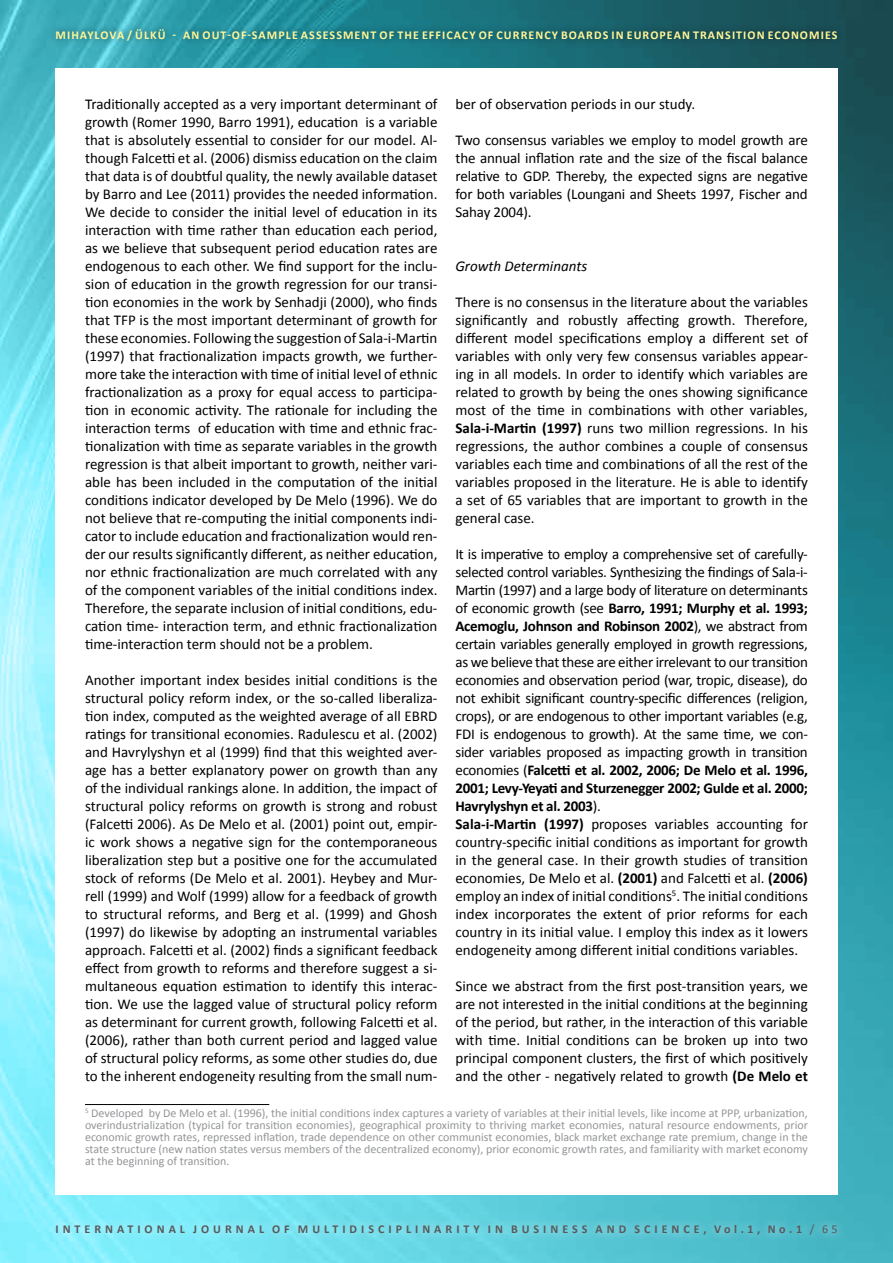
<style>
.page{position:relative;width:893px;height:1263px;background:#fff}
.page>*{position:absolute;margin:0;border:0;box-sizing:border-box;transform-origin:0 0}
.t1{font:15px/18px "Calibri";color:#000;text-align:justify}
.t2{font:italic 15px "Calibri";color:#000}
.t3{font:12px/12px "Calibri";color:#939598;text-align:justify}
.t4{font:700 12px "Calibri";letter-spacing:.09em;color:#fff799}
.t5{font:700 12px "Calibri";letter-spacing:.335em;color:#58595b}
.s1{font-weight:700}
.s2{font-weight:400}
</style>
<div class="page">
<img style="left:0;top:0;width:893px;height:1263px">
<div style="left:55px;top:68px;width:783px;height:1127px;background:#fff"></div>
<div style="left:47px;top:1217px;width:799px;height:27px;background:#fff;opacity:.75"></div>
<hr style="left:85px;top:1104px;width:184px;height:1px;background:#000">
<div style="left:49px;top:21px;width:795px;height:27px;background:#000;opacity:.5"></div>
<p class="t4" style="left:56px;top:27px;width:783px">MIHAYLOVA / ÜLKÜ - AN OUT-OF-SAMPLE ASSESSMENT OF THE EFFICACY OF CURRENCY BOARDS IN EUROPEAN TRANSITION ECONOMIES</p>
<p class="t1" style="left:85px;top:94px;width:354px">Traditionally accepted as a very important determinant of growth (Romer 1990, Barro 1991), education is a variable that is absolutely essential to consider for our model. Al&shy;though Falcetti et al. (2006) dismiss education on the claim that data is of doubtful quality, the newly available dataset by Barro and Lee (2011) provides the needed information.<br>We decide to consider the initial level of education in its interaction with time rather than education each period, as we believe that subsequent period education rates are endogenous to each other. We find support for the inclu&shy;sion of education in the growth regression for our transi&shy;tion economies in the work by Senhadji (2000), who finds that TFP is the most important determinant of growth for these economies. Following the suggestion of Sala-i-Martin (1997) that fractionalization impacts growth, we further&shy;more take the interaction with time of initial level of ethnic fractionalization as a proxy for equal access to participa&shy;tion in economic activity. The rationale for including the interaction terms of education with time and ethnic frac&shy;tionalization with time as separate variables in the growth regression is that albeit important to growth, neither vari&shy;able has been included in the computation of the initial conditions indicator developed by De Melo (1996). We do not believe that re-computing the initial components indi&shy;cator to include education and fractionalization would ren&shy;der our results significantly different, as neither education, nor ethnic fractionalization are much correlated with any of the component variables of the initial conditions index.<br>Therefore, the separate inclusion of initial conditions, edu&shy;cation time- interaction term, and ethnic fractionalization time-interaction term should not be a problem.</p>
<p class="t1" style="left:85px;top:670px;width:354px">Another important index besides initial conditions is the structural policy reform index, or the so-called liberaliza&shy;tion index, computed as the weighted average of all EBRD ratings for transitional economies. Radulescu et al. (2002) and Havrylyshyn et al (1999) find that this weighted aver&shy;age has a better explanatory power on growth than any of the individual rankings alone. In addition, the impact of structural policy reforms on growth is strong and robust (Falcetti 2006). As De Melo et al. (2001) point out, empir&shy;ic work shows a negative sign for the contemporaneous liberalization step but a positive one for the accumulated stock of reforms (De Melo et al. 2001). Heybey and Mur&shy;rell (1999) and Wolf (1999) allow for a feedback of growth to structural reforms, and Berg et al. (1999) and Ghosh (1997) do likewise by adopting an instrumental variables approach. Falcetti et al. (2002) finds a significant feedback effect from growth to reforms and therefore suggest a si&shy;multaneous equation estimation to identify this interac&shy;tion. We use the lagged value of structural policy reform as determinant for current growth, following Falcetti et al. (2006), rather than both current period and lagged value of structural policy reforms, as some other studies do, due to the inherent endogeneity resulting from the small num-</p>
<p class="t1" style="left:455px;top:94px;width:241px">ber of observation periods in our study.</p>
<p class="t1" style="left:455px;top:130px;width:354px">Two consensus variables we employ to model growth are the annual inflation rate and the size of the fiscal balance relative to GDP. Thereby, the expected signs are negative for both variables (Loungani and Sheets 1997, Fischer and Sahay 2004).</p>
<p class="t2" style="left:455px;top:257px;width:133px">Growth Determinants</p>
<p class="t1" style="left:455px;top:292px;width:354px">There is no consensus in the literature about the variables significantly and robustly affecting growth. Therefore, different model specifications employ a different set of variables with only very few consensus variables appear&shy;ing in all models. In order to identify which variables are related to growth by being the ones showing significance most of the time in combinations with other variables, <span class="s1">Sala-i-Martin (1997)</span> runs two million regressions. In his regressions, the author combines a couple of consensus variables each time and combinations of all the rest of the variables proposed in the literature. He is able to identify a set of 65 variables that are important to growth in the general case.</p>
<p class="t1" style="left:455px;top:544px;width:354px">It is imperative to employ a comprehensive set of carefully&shy;selected control variables. Synthesizing the findings of Sala-i-Martin (1997) and a large body of literature on determinants of economic growth (see <span class="s1">Barro, 1991; Murphy et al. 1993; Acemoglu, Johnson and Robinson 2002</span>), we abstract from certain variables generally employed in growth regressions, as we believe that these are either irrelevant to our transition economies and observation period (war, tropic, disease), do not exhibit significant country-specific differences (religion, crops), or are endogenous to other important variables (e.g, FDI is endogenous to growth). At the same time, we con&shy;sider variables proposed as impacting growth in transition economies (<span class="s1">Falcetti et al. 2002, 2006; De Melo et al. 1996, 2001; Levy-Yeyati and Sturzenegger 2002; Gulde et al. 2000; Havrylyshyn et al. 2003</span>).</p>
<p class="t1" style="left:455px;top:814px;width:354px"><span class="s1">Sala-i-Martin (1997)</span> proposes variables accounting for country-specific initial conditions as important for growth in the general case. In their growth studies of transition economies, De Melo et al. <span class="s1">(2001)</span> and Falcetti et al. <span class="s1">(2006) </span>employ an index of initial conditions<sup>5</sup>. The initial conditions index incorporates the extent of prior reforms for each country in its initial value. I employ this index as it lowers endogeneity among different initial conditions variables.</p>
<p class="t1" style="left:455px;top:976px;width:354px">Since we abstract from the first post-transition years, we are not interested in the initial conditions at the beginning of the period, but rather, in the interaction of this variable with time. Initial conditions can be broken up into two principal component clusters, the first of which positively and the other - negatively related to growth <span class="s1">(De Melo et</span></p>
<p class="t3" style="left:85px;top:1106px;width:724px"><sup>5</sup> Developed by De Melo et al. (1996), the initial conditions index captures a variety of variables at their initial levels, like income at PPP, urbanization, overindustrialization (typical for transition economies), geographical proximity to thriving market economies, natural resource endowments, prior economic growth rates, repressed inflation, trade dependence on other communist economies, black market exchange rate premium, change in the state structure (new nation states versus members of the decentralized economy), prior economic growth rates, and familiarity with market economy at the beginning of transition.</p>
<p class="t5" style="left:56px;top:1222px;width:784px">INTERNATIONAL JOURNAL OF MULTIDISCIPLINARITY IN BUSINESS AND SCIENCE, Vol.1, No.1 <span class="s2">/ 65</span></p>
</div>
